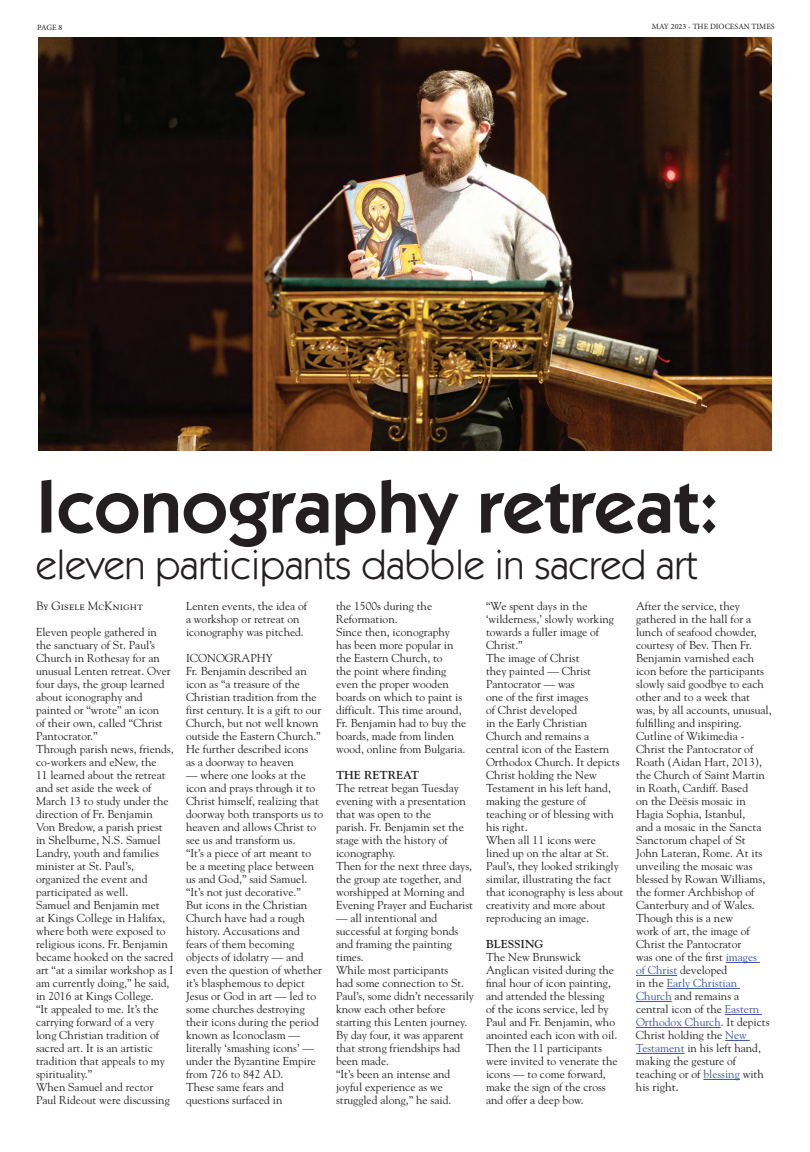
<style>
.page{position:relative;width:810px;height:1152px;background:#fff}
.page>*{position:absolute;margin:0;border:0;box-sizing:border-box;transform-origin:0 0}
.t1{font:600 75px "ITC Kabel Std";color:#231f20}
.t2{font:41px "ITC Kabel Std";color:#231f20}
.t3{font:12px "Goudy Std";color:#231f20}
.t4{font:11.5px/13px "Goudy Std";color:#231f20}
.t5{font:700 11.5px "Goudy Std";color:#231f20}
.t6{font:8px "Minion Pro";color:#231f20}
.s1{color:#3853a3}
.s2{font-size:11.5px}
</style>
<div class="page">
<hr style="left:726px;top:962px;width:34px;height:1px;background:#3853a3">
<hr style="left:636px;top:975px;width:41px;height:1px;background:#3853a3">
<hr style="left:667px;top:988px;width:73px;height:1px;background:#3853a3">
<hr style="left:636px;top:1001px;width:36px;height:1px;background:#3853a3">
<hr style="left:725px;top:1014px;width:37px;height:1px;background:#3853a3">
<hr style="left:636px;top:1027px;width:85px;height:1px;background:#3853a3">
<svg style="left:725px;top:1040px;width:25px;height:1px"></svg>
<hr style="left:636px;top:1053px;width:49px;height:1px;background:#3853a3">
<hr style="left:703px;top:1079px;width:37px;height:1px;background:#3853a3">
<img style="left:38px;top:37px;width:734px;height:414px">
<p class="t6" style="left:37px;top:24px;width:27px">PAGE 8</p>
<p class="t6" style="left:652px;top:24px;width:124px">MAY 2023 - THE DIOCESAN TIMES</p>
<h1 class="t1" style="left:36px;top:479px;width:685px">Iconography retreat:</h1>
<h2 class="t2" style="left:36px;top:550px;width:663px">eleven participants dabble in sacred art</h2>
<p class="t3" style="left:36px;top:600px;width:109px">By Gisele McKnight</p>
<p class="t4" style="left:36px;top:626px;width:139px">Eleven people gathered in the sanctuary of St. Paul’s<br>Church in Rothesay for an unusual Lenten retreat. Over four days, the group learned about iconography and painted or “wrote” an icon<br>of their own, called “Christ<br>Pantocrator.”<br>Through parish news, friends, co-workers and eNew, the<br>11 learned about the retreat and set aside the week of<br>March 13 to study under the direction of Fr. Benjamin<br>Von Bredow, a parish priest in Shelburne, N.S. Samuel<br>Landry, youth and families minister at St. Paul’s, organized the event and participated as well.<br>Samuel and Benjamin met<br>at Kings College in Halifax, where both were exposed to religious icons. Fr. Benjamin became hooked on the sacred art “at a similar workshop as I am currently doing,” he said, in 2016 at Kings College.<br>“It appealed to me. It’s the carrying forward of a very long Christian tradition of sacred art. It is an artistic tradition that appeals to my spirituality.”<br>When Samuel and rector<br>Paul Rideout were discussing</p>
<p class="t4" style="left:486px;top:600px;width:139px">“We spent days in the ‘wilderness,’ slowly working towards a fuller image of<br>Christ.”<br>The image of Christ<br>they painted — Christ<br>Pantocrator — was<br>one of the first images<br>of Christ developed<br>in the Early Christian<br>Church and remains a central icon of the Eastern<br>Orthodox Church. It depicts<br>Christ holding the New<br>Testament in his left hand, making the gesture of teaching or of blessing with his right.<br>When all 11 icons were<br>lined up on the altar at St.<br>Paul’s, they looked strikingly similar, illustrating the fact that iconography is less about creativity and more about reproducing an image.</p>
<p class="t5" style="left:486px;top:938px;width:59px">BLESSING</p>
<p class="t4" style="left:486px;top:951px;width:133px">The New Brunswick<br>Anglican visited during the final hour of icon painting, and attended the blessing<br>of the icons service, led by<br>Paul and Fr. Benjamin, who anointed each icon with oil.<br>Then the 11 participants were invited to venerate the icons — to come forward, make the sign of the cross and offer a deep bow.</p>
<p class="t4" style="left:336px;top:600px;width:132px">the 1500s during the<br>Reformation.<br>Since then, iconography has been more popular in the Eastern Church, to<br>the point where finding even the proper wooden boards on which to paint is difficult. This time around,<br>Fr. Benjamin had to buy the boards, made from linden wood, online from Bulgaria.</p>
<p class="t5" style="left:336px;top:769px;width:85px">THE RETREAT</p>
<p class="t4" style="left:336px;top:782px;width:139px">The retreat began Tuesday evening with a presentation that was open to the<br>parish. Fr. Benjamin set the stage with the history of iconography.<br>Then for the next three days, the group ate together, and worshipped at Morning and<br>Evening Prayer and Eucharist</p>
<p class="t4" style="left:336px;top:912px;width:139px">— all intentional and successful at forging bonds and framing the painting times.<br>While most participants<br>had some connection to St.<br>Paul’s, some didn’t necessarily know each other before starting this Lenten journey.<br>By day four, it was apparent that strong friendships had been made.<br>“It’s been an intense and joyful experience as we struggled along,” he said.</p>
<p class="t4" style="left:186px;top:600px;width:123px">Lenten events, the idea of a workshop or retreat on iconography was pitched.</p>
<p class="t4" style="left:186px;top:652px;width:137px">ICONOGRAPHY<br>Fr. Benjamin described an icon as “a treasure of the<br>Christian tradition from the first century. It is a gift to our<br>Church, but not well known outside the Eastern Church.”<br>He further described icons<br>as a doorway to heaven</p>
<p class="t4" style="left:186px;top:769px;width:139px">— where one looks at the icon and prays through it to<br>Christ himself, realizing that doorway both transports us to heaven and allows Christ to see us and transform us.<br>“It’s a piece of art meant to be a meeting place between us and God,” said Samuel. “It’s not just decorative.”<br>But icons in the Christian<br>Church have had a rough history. Accusations and fears of them becoming objects of idolatry — and even the question of whether it’s blasphemous to depict<br>Jesus or God in art — led to some churches destroying their icons during the period known as Iconoclasm — literally ‘smashing icons’ — under the Byzantine Empire from 726 to 842 AD.<br>These same fears and questions surfaced in</p>
<p class="t4" style="left:636px;top:600px;width:137px">After the service, they gathered in the hall for a lunch of seafood chowder, courtesy of Bev. Then Fr.<br>Benjamin varnished each icon before the participants slowly said goodbye to each other and to a week that was, by all accounts, unusual, fulfilling and inspiring.<br>Cutline of Wikimedia -<br>Christ the Pantocrator of<br>Roath (Aidan Hart, 2013), the Church of Saint Martin in Roath, Cardiff. Based<br>on the Deësis mosaic in<br>Hagia Sophia, Istanbul,<br>and a mosaic in the Sancta<br>Sanctorum chapel of St<br>John Lateran, Rome. At its unveiling the mosaic was blessed by Rowan Williams, the former Archbishop of<br>Canterbury and of Wales.<br>Though this is a new<br>work of art, the image of<br>Christ the Pantocrator<br>was one of the first <span class="s1">images<br>of Christ</span> developed<br>in the <span class="s1">Early Christian<br>Church</span> and remains a central icon of the <span class="s1">Eastern<br>Orthodox Church</span>. It depicts<br>Christ holding the <span class="s1">New<br>Testament</span> in his left hand, making the gesture of teaching or of <span class="s1">blessing</span> with</p>
<p class="t3" style="left:636px;top:1081px;width:44px"><span class="s2">his</span> right.</p>
</div>
